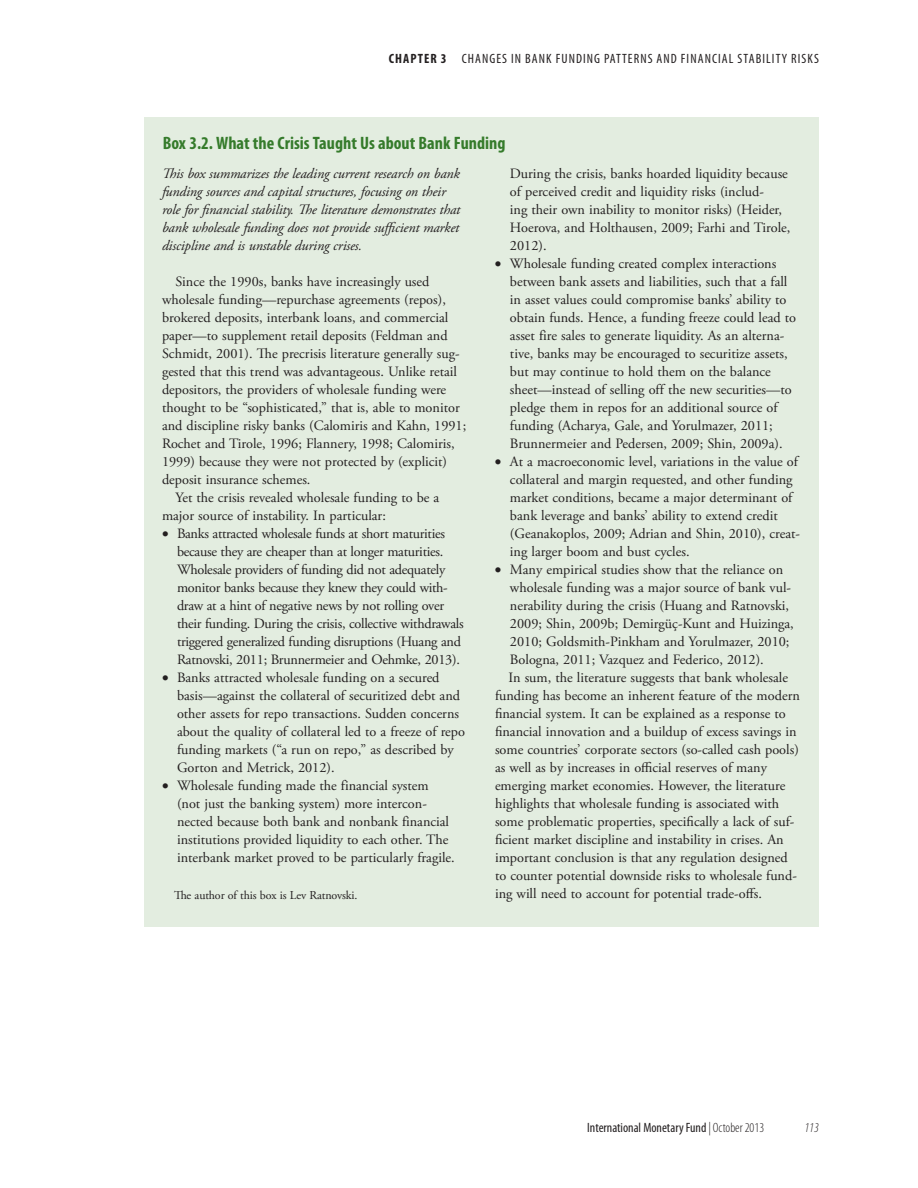
<style>
.page{position:relative;width:918px;height:1188px;background:#fff}
.page>*{position:absolute;margin:0;border:0;box-sizing:border-box;transform-origin:0 0}
.t1{font:700 condensed 18px "Myriad Pro";color:#357b2b}
.t2{font:14.25px/18px "Adobe Garamond Pro";color:#231f20}
.t3{font:14.25px/18px "Adobe Garamond Pro";letter-spacing:-.02em;color:#231f20}
.t4{font:italic 14.25px/18px "Adobe Garamond Pro";letter-spacing:-.01em;color:#231f20}
.t5{font:condensed 13.5px "Myriad Pro";letter-spacing:.08em;color:#231f20}
.t6{font:condensed 13.5px "Myriad Pro";color:#231f20}
.t7{font:italic 300 condensed 13.5px "Myriad Pro";color:#231f20}
.t8{font:12px "Adobe Garamond Pro";letter-spacing:-.01em;color:#231f20}
.s1{font-weight:700}
.s2{font-weight:300;font-style:italic}
.s3{font-weight:300}
</style>
<div class="page">
<div style="left:144px;top:117px;width:675px;height:809px;background:#e3ede0"></div>
<p class="t5" style="left:389px;top:50px;width:432px"><span class="s1">chapter 3</span> CHANGES IN BANK FUNDING PATTERNS AND FI NANCIAL STABI LITY RISKS</p>
<p class="t1" style="left:163px;top:131px;width:344px">Box 3.2. What the Crisis Taught Us about Bank Funding</p>
<p class="t4" style="left:162px;top:165px;width:300px">This box summarizes the leading current research on bank funding sources and capital structures, focusing on their role for financial stability. The literature demonstrates that bank wholesale funding does not provide sufficient market discipline and is unstable during crises.</p>
<p class="t2" style="left:175px;top:273px;width:255px">Since the 1990s, banks have increasingly used</p>
<p class="t2" style="left:162px;top:291px;width:285px">wholesale funding—repurchase agreements (repos),</p>
<p class="t2" style="left:162px;top:309px;width:288px">brokered deposits, interbank loans, and commercial</p>
<p class="t2" style="left:162px;top:327px;width:287px">paper—to supplement retail deposits (Feldman and</p>
<p class="t2" style="left:162px;top:345px;width:299px">Schmidt, 2001). The precrisis literature generally sug-</p>
<p class="t2" style="left:162px;top:363px;width:297px">gested that this trend was advantageous. Unlike retail</p>
<p class="t2" style="left:162px;top:381px;width:286px">depositors, the providers of wholesale funding were</p>
<p class="t2" style="left:162px;top:399px;width:299px">thought to be “sophisticated,” that is, able to monitor</p>
<p class="t2" style="left:162px;top:417px;width:306px">and discipline risky banks (Calomiris and Kahn, 1991;</p>
<p class="t2" style="left:162px;top:435px;width:294px">Rochet and Tirole, 1996; Flannery, 1998; Calomiris,</p>
<p class="t2" style="left:162px;top:453px;width:287px">1999) because they were not protected by (explicit)</p>
<p class="t2" style="left:162px;top:471px;width:150px">deposit insurance schemes.</p>
<p class="t2" style="left:175px;top:489px;width:265px">Yet the crisis revealed wholesale funding to be a</p>
<p class="t2" style="left:162px;top:507px;width:225px">major source of instability. In particular:</p>
<p class="t3" style="left:177px;top:525px;width:288px;text-indent:-15px">• Banks attracted wholesale funds at short maturities because they are cheaper than at longer maturities.<br>Wholesale providers of funding did not adequately monitor banks because they knew they could with&shy;draw at a hint of negative news by not rolling over their funding. During the crisis, collective withdrawals triggered generalized funding disruptions (Huang and Ratnovski, 2011; Brunnermeier and Oehmke, 2013).</p>
<p class="t2" style="left:177px;top:669px;width:290px;text-indent:-15px">• Banks attracted wholesale funding on a secured basis—against the collateral of securitized debt and other assets for repo transactions. Sudden concerns about the quality of collateral led to a freeze of repo funding markets (“a run on repo,” as described by Gorton and Metrick, 2012).</p>
<p class="t2" style="left:177px;top:777px;width:279px;text-indent:-15px">• Wholesale funding made the financial system (not just the banking system) more intercon&shy;nected because both bank and nonbank financial institutions provided liquidity to each other. The interbank market proved to be particularly fragile.</p>
<p class="t8" style="left:174px;top:888px;width:185px">The author of this box is Lev Ratnovski.</p>
<p class="t2" style="left:510px;top:165px;width:282px">During the crisis, banks hoarded liquidity because of perceived credit and liquidity risks (includ-<br>ing their own inability to monitor risks) (Heider, Hoerova, and Holthausen, 2009; Farhi and Tirole, 2012).</p>
<p class="t2" style="left:510px;top:255px;width:288px;text-indent:-15px">• Wholesale funding created complex interactions between bank assets and liabilities, such that a fall in asset values could compromise banks’ ability to obtain funds. Hence, a funding freeze could lead to asset fire sales to generate liquidity. As an alterna&shy;tive, banks may be encouraged to securitize assets, but may continue to hold them on the balance sheet—instead of selling off the new securities—to pledge them in repos for an additional source of funding (Acharya, Gale, and Yorulmazer, 2011; Brunnermeier and Pedersen, 2009; Shin, 2009a).</p>
<p class="t2" style="left:510px;top:453px;width:292px;text-indent:-15px">• At a macroeconomic level, variations in the value of collateral and margin requested, and other funding market conditions, became a major determinant of bank leverage and banks’ ability to extend credit (Geanakoplos, 2009; Adrian and Shin, 2010), creat&shy;ing larger boom and bust cycles.</p>
<p class="t2" style="left:495px;top:561px;width:290px">• Many empirical studies show that the reliance on</p>
<p class="t2" style="left:510px;top:579px;width:283px">wholesale funding was a major source of bank vul-</p>
<p class="t2" style="left:510px;top:597px;width:281px">nerability during the crisis (Huang and Ratnovski,</p>
<p class="t2" style="left:510px;top:615px;width:285px">2009; Shin, 2009b; Demirgüç-Kunt and Huizinga,</p>
<p class="t2" style="left:510px;top:633px;width:281px">2010; Goldsmith-Pinkham and Yorulmazer, 2010;</p>
<p class="t2" style="left:510px;top:651px;width:255px">Bologna, 2011; Vazquez and Federico, 2012).</p>
<p class="t2" style="left:509px;top:669px;width:281px">In sum, the literature suggests that bank wholesale</p>
<p class="t2" style="left:495px;top:687px;width:306px">funding has become an inherent feature of the modern</p>
<p class="t2" style="left:495px;top:705px;width:292px">financial system. It can be explained as a response to</p>
<p class="t2" style="left:495px;top:723px;width:303px">financial innovation and a buildup of excess savings in</p>
<p class="t2" style="left:495px;top:741px;width:305px">some countries’ corporate sectors (so-called cash pools)</p>
<p class="t2" style="left:495px;top:759px;width:273px">as well as by increases in official reserves of many</p>
<p class="t2" style="left:495px;top:777px;width:292px">emerging market economies. However, the literature</p>
<p class="t2" style="left:495px;top:795px;width:286px">highlights that wholesale funding is associated with</p>
<p class="t2" style="left:495px;top:813px;width:301px">some problematic properties, specifically a lack of suf-</p>
<p class="t2" style="left:495px;top:831px;width:290px">ficient market discipline and instability in crises. An</p>
<p class="t2" style="left:495px;top:849px;width:294px">important conclusion is that any regulation designed</p>
<p class="t2" style="left:495px;top:867px;width:303px">to counter potential downside risks to wholesale fund-</p>
<p class="t2" style="left:495px;top:885px;width:268px">ing will need to account for potential trade-offs.</p>
<p class="t6" style="left:587px;top:1119px;width:178px">INTERNATIONAL MONETARY FUND <span class="s2">|</span> <span class="s3">October 2013</span></p>
<p class="t7" style="left:804px;top:1120px;width:16px">113</p>
</div>
